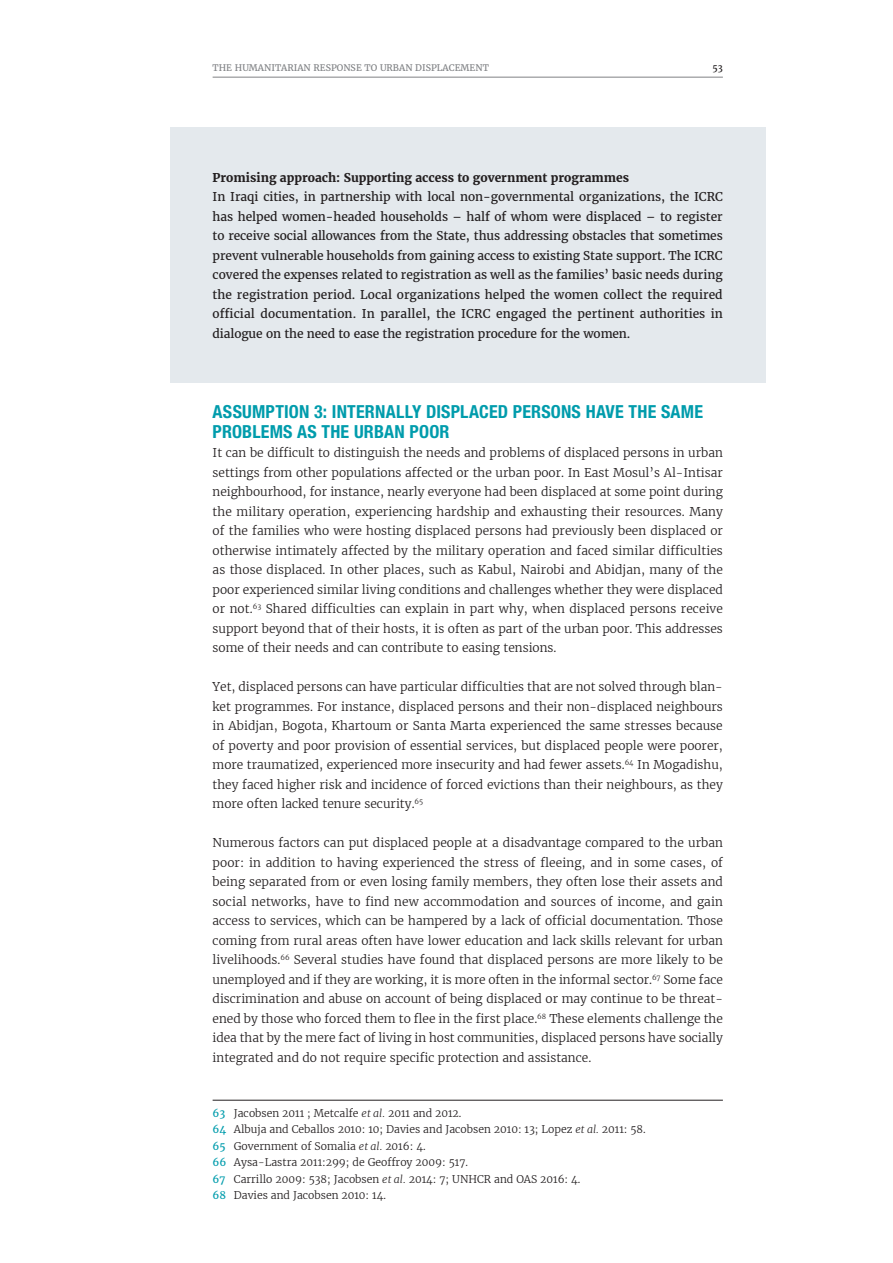
<style>
.page{position:relative;width:893px;height:1263px;background:#fff}
.page>*{position:absolute;margin:0;border:0;box-sizing:border-box;transform-origin:0 0}
.t1{font:700 condensed 18px/19.5px "Helvetica Neue LT Std";letter-spacing:.01em;color:#009cac}
.t2{font:300 12px/19.5px "Merriweather";color:#231f20;text-align:justify}
.t3{font:12px/19.5px "Merriweather";letter-spacing:-.01em;color:#231f20;text-align:justify}
.t4{font:700 12px "Merriweather";color:#231f20}
.t5{font:300 10.5px/16.5px "Merriweather";color:#231f20}
.t6{font:9px "Merriweather";color:#808285}
.t7{font:9px "Merriweather";color:#231f20}
.s1{font-weight:400;color:#009cac}
.s2{font-style:italic}
</style>
<div class="page">
<hr style="left:213px;top:77px;width:510px;height:1px;background:#808285">
<div style="left:170px;top:128px;width:595px;height:255px;background:#e4e9ed"></div>
<hr style="left:213px;top:1100px;width:510px;height:1px;background:#231f20">
<p class="t6" style="left:213px;top:61px;width:37px">The humanitarian</p>
<p class="t6" style="left:314px;top:61px;width:7px">response</p>
<p class="t6" style="left:365px;top:61px;width:58px">to urban displacement</p>
<p class="t7" style="left:713px;top:61px;width:12px">53</p>
<p class="t4" style="left:213px;top:169px;width:418px">Promising approach: Supporting access to government programmes</p>
<p class="t3" style="left:213px;top:187px;width:512px">In Iraqi cities, in partnership with local non-governmental organizations, the ICRC has helped women-headed households – half of whom were displaced – to register to receive social allowances from the State, thus addressing obstacles that sometimes prevent vulnerable households from gaining access to existing State support. The ICRC covered the expenses related to registration as well as the families’ basic needs during the registration period. Local organizations helped the women collect the required official documentation. In parallel, the ICRC engaged the pertinent authorities in dialogue on the need to ease the registration procedure for the women.</p>
<h1 class="t1" style="left:213px;top:402px;width:492px">ASSUMPTION 3: INTERNALLY DISPLACED PERSONS HAVE THE SAME<br>PROBLEMS AS THE URBAN POOR</h1>
<p class="t2" style="left:213px;top:443px;width:512px">It can be difficult to distinguish the needs and problems of displaced persons in urban settings from other populations affected or the urban poor. In East Mosul’s Al-Intisar neighbourhood, for instance, nearly everyone had been displaced at some point during the military operation, experiencing hardship and exhausting their resources. Many of the families who were hosting displaced persons had previously been displaced or otherwise intimately affected by the military operation and faced similar difficulties as those displaced. In other places, such as Kabul, Nairobi and Abidjan, many of the poor experienced similar living conditions and challenges whether they were displaced or not.<sup>63</sup> Shared difficulties can explain in part why, when displaced persons receive support beyond that of their hosts, it is often as part of the urban poor. This addresses some of their needs and can contribute to easing tensions.</p>
<p class="t2" style="left:213px;top:677px;width:512px">Yet, displaced persons can have particular difficulties that are not solved through blan&shy;ket programmes. For instance, displaced persons and their non-displaced neighbours in Abidjan, Bogota, Khartoum or Santa Marta experienced the same stresses because of poverty and poor provision of essential services, but displaced people were poorer, more traumatized, experienced more insecurity and had fewer assets.<sup>64</sup> In Mogadishu, they faced higher risk and incidence of forced evictions than their neighbours, as they more often lacked tenure security.<sup>65</sup></p>
<p class="t2" style="left:213px;top:833px;width:512px">Numerous factors can put displaced people at a disadvantage compared to the urban poor: in addition to having experienced the stress of fleeing, and in some cases, of being separated from or even losing family members, they often lose their assets and social networks, have to find new accommodation and sources of income, and gain access to services, which can be hampered by a lack of official documentation. Those coming from rural areas often have lower education and lack skills relevant for urban livelihoods.<sup>66</sup> Several studies have found that displaced persons are more likely to be unemployed and if they are working, it is more often in the informal sector.<sup>67</sup> Some face discrimination and abuse on account of being displaced or may continue to be threat&shy;ened by those who forced them to flee in the first place.<sup>68</sup> These elements challenge the idea that by the mere fact of living in host communities, displaced persons have socially integrated and do not require specific protection and assistance.</p>
<p class="t5" style="left:213px;top:1104px;width:435px"><span class="s1">63</span> Jacobsen 2011 ; Metcalfe <span class="s2">et al.</span> 2011 and 2012.<br><span class="s1">64</span> Albuja and Ceballos 2010: 10; Davies and Jacobsen 2010: 13; Lopez <span class="s2">et al.</span> 2011: 58.<br><span class="s1">65</span> Government of Somalia <span class="s2">et al.</span> 2016: 4.<br><span class="s1">66</span> Aysa-Lastra 2011:299; de Geoffroy 2009: 517.<br><span class="s1">67</span> Carrillo 2009: 538; Jacobsen <span class="s2">et al.</span> 2014: 7; UNHCR and OAS 2016: 4.<br><span class="s1">68</span> Davies and Jacobsen 2010: 14.</p>
</div>
